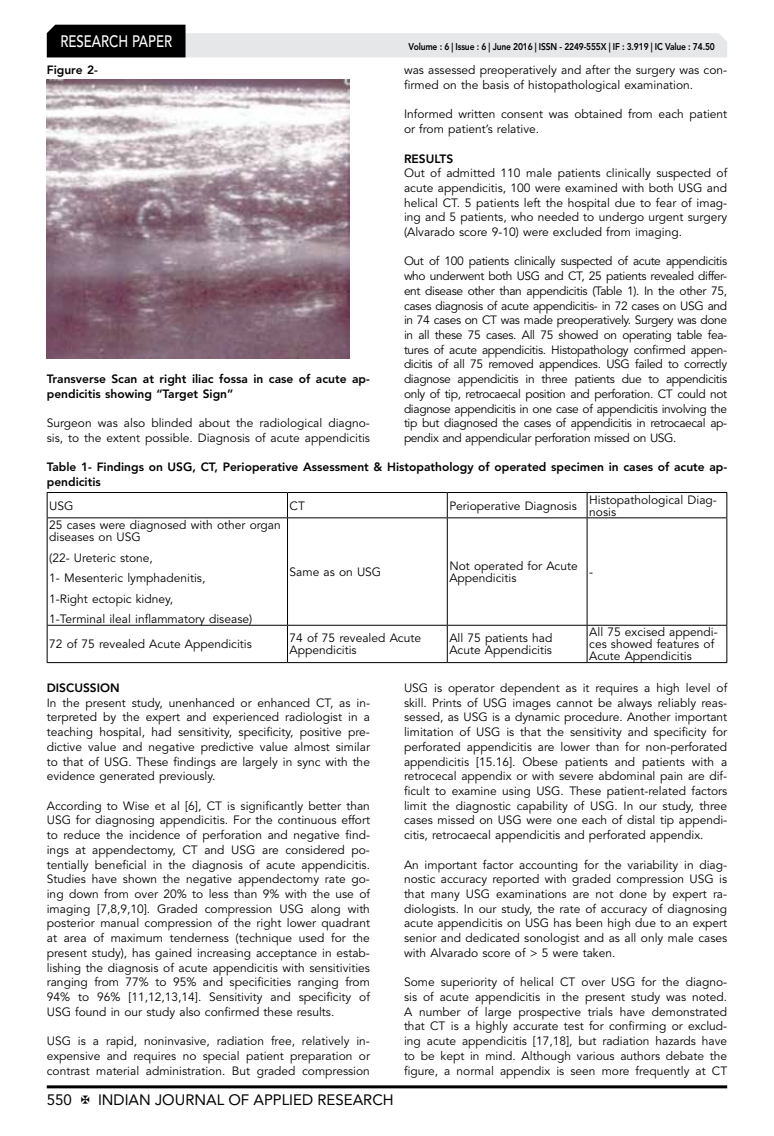
<style>
.page{position:relative;width:774px;height:1136px;background:#fff}
.page>*{position:absolute;margin:0;border:0;box-sizing:border-box;transform-origin:0 0}
.t1{font:500 16.5px "Avenir LT Std";color:#fff;scale:.8 1}
.t2{font:15px "Avenir LT Std";color:#000}
.t3{font:12px/14.7px "Avenir LT Std";color:#000}
.t4{font:800 12px/14.7px "Avenir LT Std";color:#000}
.t5{font:800 9.75px "Avenir LT Std";letter-spacing:-.02em;color:#000;scale:.87 1}
</style>
<div class="page">
<hr style="left:47px;top:1085px;width:680px;height:3px;background:#000">
<svg style="left:47px;top:25px;width:680px;height:32px"></svg>
<img style="left:47px;top:80px;width:302px;height:278px">
<svg style="left:48px;top:493px;width:678px;height:169px"></svg>
<svg style="left:287px;top:493px;width:1px;height:24px"></svg>
<svg style="left:447px;top:493px;width:1px;height:24px"></svg>
<svg style="left:587px;top:493px;width:1px;height:24px"></svg>
<hr style="left:47px;top:517px;width:240px;height:1px;background:#000">
<hr style="left:287px;top:517px;width:160px;height:1px;background:#000">
<hr style="left:287px;top:518px;width:1px;height:106px;background:#000">
<hr style="left:447px;top:517px;width:140px;height:1px;background:#000">
<hr style="left:447px;top:518px;width:1px;height:106px;background:#000">
<hr style="left:587px;top:517px;width:140px;height:1px;background:#000">
<hr style="left:587px;top:518px;width:1px;height:106px;background:#000">
<hr style="left:47px;top:624px;width:240px;height:1px;background:#000">
<hr style="left:287px;top:624px;width:160px;height:1px;background:#000">
<hr style="left:287px;top:625px;width:1px;height:37px;background:#000">
<hr style="left:447px;top:624px;width:140px;height:1px;background:#000">
<hr style="left:447px;top:625px;width:1px;height:37px;background:#000">
<hr style="left:587px;top:624px;width:140px;height:1px;background:#000">
<hr style="left:587px;top:625px;width:1px;height:37px;background:#000">
<hr style="left:47px;top:492px;width:240px;height:1px;background:#000">
<svg style="left:47px;top:493px;width:1px;height:24px"></svg>
<hr style="left:287px;top:492px;width:160px;height:1px;background:#000">
<hr style="left:447px;top:492px;width:140px;height:1px;background:#000">
<hr style="left:587px;top:492px;width:140px;height:1px;background:#000">
<svg style="left:726px;top:493px;width:1px;height:24px"></svg>
<hr style="left:47px;top:518px;width:1px;height:106px;background:#000">
<hr style="left:726px;top:518px;width:1px;height:106px;background:#000">
<hr style="left:47px;top:625px;width:1px;height:37px;background:#000">
<hr style="left:726px;top:625px;width:1px;height:37px;background:#000">
<hr style="left:47px;top:662px;width:240px;height:1px;background:#000">
<hr style="left:287px;top:662px;width:160px;height:1px;background:#000">
<hr style="left:447px;top:662px;width:140px;height:1px;background:#000">
<hr style="left:587px;top:662px;width:140px;height:1px;background:#000">
<h1 class="t1" style="left:60px;top:32px;width:139px">RESEARCH PAPER</h1>
<p class="t5" style="left:409px;top:41px;width:353px">Volume : 6 | Issue : 6 | June 2016 | ISSN - 2249-555X | IF : 3.919 | IC Value : 74.50</p>
<p class="t3" style="left:404px;top:63px;width:325px">was assessed preoperatively and after the surgery was con&shy;firmed on the basis of histopathological examination.</p>
<p class="t3" style="left:404px;top:107px;width:325px">Informed written consent was obtained from each patient or from patient’s relative.</p>
<p class="t4" style="left:404px;top:151px;width:51px">RESULTS</p>
<p class="t3" style="left:404px;top:166px;width:325px;text-align:justify">Out of admitted 110 male patients clinically suspected of acute appendicitis, 100 were examined with both USG and helical CT. 5 patients left the hospital due to fear of imag&shy;ing and 5 patients, who needed to undergo urgent surgery (Alvarado score 9-10) were excluded from imaging.</p>
<p class="t3" style="left:404px;top:254px;width:325px;text-align:justify">Out of 100 patients clinically suspected of acute appendicitis who underwent both USG and CT, 25 patients revealed differ&shy;ent disease other than appendicitis (Table 1). In the other 75, cases diagnosis of acute appendicitis- in 72 cases on USG and in 74 cases on CT was made preoperatively. Surgery was done in all these 75 cases. All 75 showed on operating table fea&shy;tures of acute appendicitis. Histopathology confirmed appen&shy;dicitis of all 75 removed appendices. USG failed to correctly diagnose appendicitis in three patients due to appendicitis only of tip, retrocaecal position and perforation. CT could not diagnose appendicitis in one case of appendicitis involving the tip but diagnosed the cases of appendicitis in retrocaecal ap&shy;pendix and appendicular perforation missed on USG.</p>
<p class="t4" style="left:47px;top:460px;width:682px">Table 1- Findings on USG, CT, Perioperative Assessment &amp; Histopathology of operated specimen in cases of acute ap&shy;pendicitis</p>
<p class="t3" style="left:49px;top:498px;width:26px">USG</p>
<p class="t3" style="left:290px;top:498px;width:17px">CT</p>
<p class="t3" style="left:449px;top:498px;width:129px">Perioperative Diagnosis</p>
<p class="t3" style="left:589px;top:494px;width:129px;line-height:12px">Histopathological Diag&shy;nosis</p>
<p class="t3" style="left:49px;top:519px;width:233px;line-height:12px">25 cases were diagnosed with other organ diseases on USG</p>
<p class="t3" style="left:49px;top:547px;width:204px;line-height:20.5px">(22- Ureteric stone,<br>1- Mesenteric lymphadenitis,<br>1-Right ectopic kidney,<br>1-Terminal ileal inflammatory disease)</p>
<p class="t4" style="left:47px;top:63px;width:53px">Figure 2-</p>
<p class="t4" style="left:47px;top:371px;width:325px">Transverse Scan at right iliac fossa in case of acute ap&shy;pendicitis showing “Target Sign”</p>
<p class="t3" style="left:47px;top:416px;width:325px">Surgeon was also blinded about the radiological diagno&shy;sis, to the extent possible. Diagnosis of acute appendicitis</p>
<p class="t3" style="left:290px;top:565px;width:93px">Same as on USG</p>
<p class="t3" style="left:449px;top:560px;width:130px;line-height:12px">Not operated for Acute<br>Appendicitis</p>
<p class="t3" style="left:589px;top:565px;width:5px">-</p>
<p class="t3" style="left:49px;top:637px;width:204px">72 of 75 revealed Acute Appendicitis</p>
<p class="t3" style="left:290px;top:632px;width:133px;line-height:12px">74 of 75 revealed Acute<br>Appendicitis</p>
<p class="t3" style="left:449px;top:632px;width:104px;line-height:12px">All 75 patients had<br>Acute Appendicitis</p>
<p class="t3" style="left:589px;top:626px;width:130px;line-height:12px">All 75 excised appendi&shy;ces showed features of<br>Acute Appendicitis</p>
<p class="t4" style="left:47px;top:680px;width:74px">DISCUSSION</p>
<p class="t3" style="left:47px;top:695px;width:325px;text-align:justify">In the present study, unenhanced or enhanced CT, as in&shy;terpreted by the expert and experienced radiologist in a teaching hospital, had sensitivity, specificity, positive pre&shy;dictive value and negative predictive value almost similar to that of USG. These findings are largely in sync with the evidence generated previously.</p>
<p class="t3" style="left:47px;top:798px;width:325px;text-align:justify">According to Wise et al [6], CT is significantly better than USG for diagnosing appendicitis. For the continuous effort to reduce the incidence of perforation and negative find&shy;ings at appendectomy, CT and USG are considered po&shy;tentially beneficial in the diagnosis of acute appendicitis.<br>Studies have shown the negative appendectomy rate go&shy;ing down from over 20% to less than 9% with the use of imaging [7,8,9,10]. Graded compression USG along with posterior manual compression of the right lower quadrant at area of maximum tenderness (technique used for the present study), has gained increasing acceptance in estab&shy;lishing the diagnosis of acute appendicitis with sensitivities ranging from 77% to 95% and specificities ranging from 94% to 96% [11,12,13,14]. Sensitivity and specificity of USG found in our study also confirmed these results.</p>
<p class="t3" style="left:47px;top:1033px;width:325px;text-align:justify">USG is a rapid, noninvasive, radiation free, relatively in&shy;expensive and requires no special patient preparation or contrast material administration. But graded compression</p>
<p class="t3" style="left:404px;top:680px;width:325px;text-align:justify">USG is operator dependent as it requires a high level of skill. Prints of USG images cannot be always reliably reas&shy;sessed, as USG is a dynamic procedure. Another important limitation of USG is that the sensitivity and specificity for perforated appendicitis are lower than for non-perforated appendicitis [15.16]. Obese patients and patients with a retrocecal appendix or with severe abdominal pain are dif&shy;ficult to examine using USG. These patient-related factors limit the diagnostic capability of USG. In our study, three cases missed on USG were one each of distal tip appendi&shy;citis, retrocaecal appendicitis and perforated appendix.</p>
<p class="t3" style="left:404px;top:857px;width:325px;text-align:justify">An important factor accounting for the variability in diag&shy;nostic accuracy reported with graded compression USG is that many USG examinations are not done by expert ra&shy;diologists. In our study, the rate of accuracy of diagnosing acute appendicitis on USG has been high due to an expert senior and dedicated sonologist and as all only male cases with Alvarado score of &gt; 5 were taken.</p>
<p class="t3" style="left:404px;top:974px;width:325px;text-align:justify">Some superiority of helical CT over USG for the diagno&shy;sis of acute appendicitis in the present study was noted.<br>A number of large prospective trials have demonstrated that CT is a highly accurate test for confirming or exclud&shy;ing acute appendicitis [17,18], but radiation hazards have to be kept in mind. Although various authors debate the figure, a normal appendix is seen more frequently at CT</p>
<p class="t2" style="left:47px;top:1090px;width:27px">550</p>
<p class="t2" style="left:98px;top:1090px;width:297px">INDIAN JOURNAL OF APPLIED RESEARCH</p>
</div>
